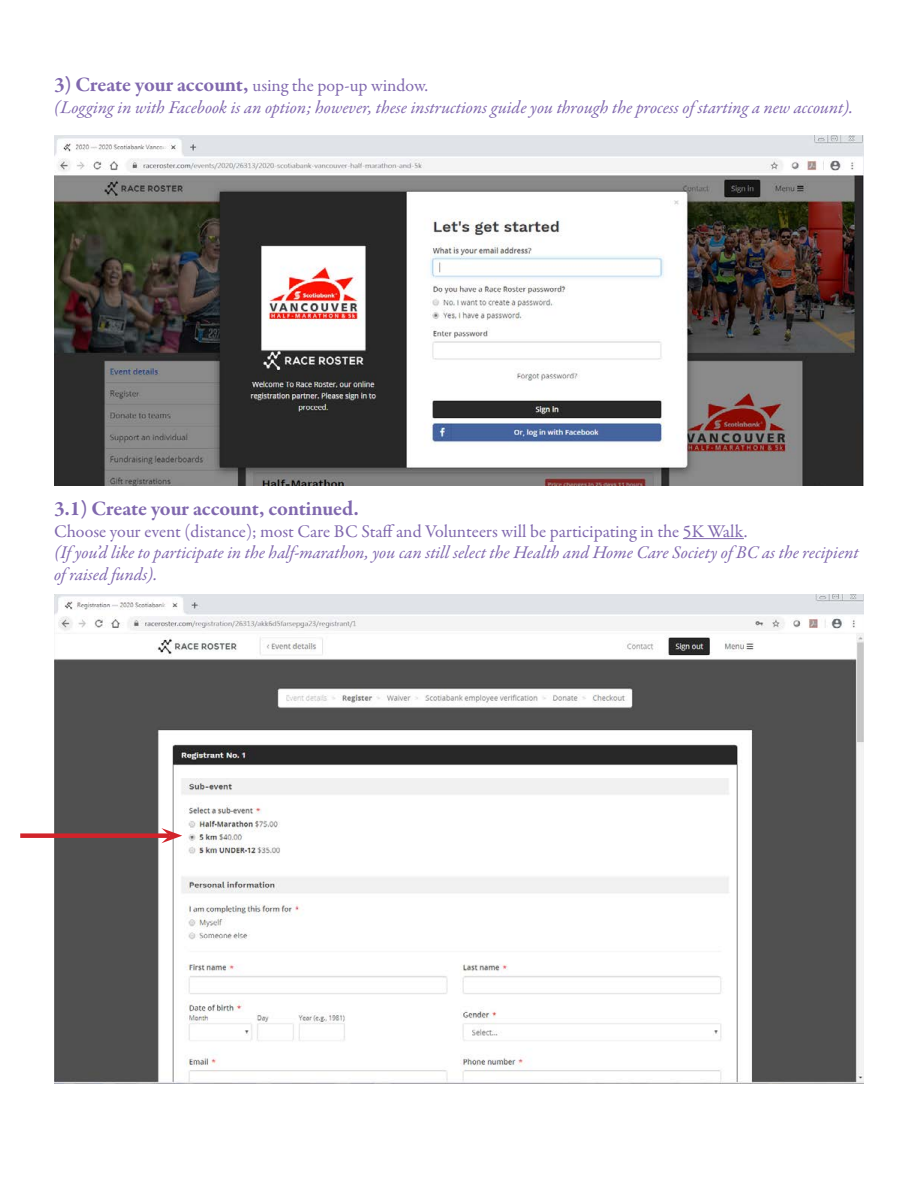
<style>
.page{position:relative;width:918px;height:1188px;background:#fff}
.page>*{position:absolute;margin:0;border:0;box-sizing:border-box;transform-origin:0 0}
.t1{font:700 21px "Garamond Premr Pro";color:#8068ae}
.t2{font:italic 18px/21.6px "Garamond Premr Pro";color:#8068ae}
.t3{font:18px "Garamond Premr Pro";letter-spacing:-.005em;color:#8068ae}
.s1{font-weight:700;font-style:normal;font-size:21px}
.s2{font-style:normal}
</style>
<div class="page">
<img style="left:54px;top:135px;width:810px;height:351px">
<img style="left:54px;top:594px;width:810px;height:489px">
<hr style="left:683px;top:538px;width:61px;height:1px;background:#8068ae">
<div style="left:20px;top:833px;width:150px;height:5px;background:#d2232a"></div>
<svg style="left:161px;top:828px;width:21px;height:15px"></svg>
<p class="t2" style="left:54px;top:76px;width:801px"><span class="s1">3) Create your account,</span> <span class="s2">using the pop-up window.<br></span>(Logging in with Facebook is an option; however, these instructions guide you through the process ofstarting a new account).</p>
<p class="t1" style="left:54px;top:496px;width:306px">3.1) Create your account, continued.</p>
<p class="t3" style="left:54px;top:520px;width:695px">Choose your event (distance); most Care BC Staff and Volunteers will be participating in the 5K Walk.</p>
<p class="t2" style="left:54px;top:543px;width:807px">(Ifyou’d like to participate in the half-marathon, you can still select the Health and Home Care Society ofBC as the recipient ofraised funds).</p>
</div>
